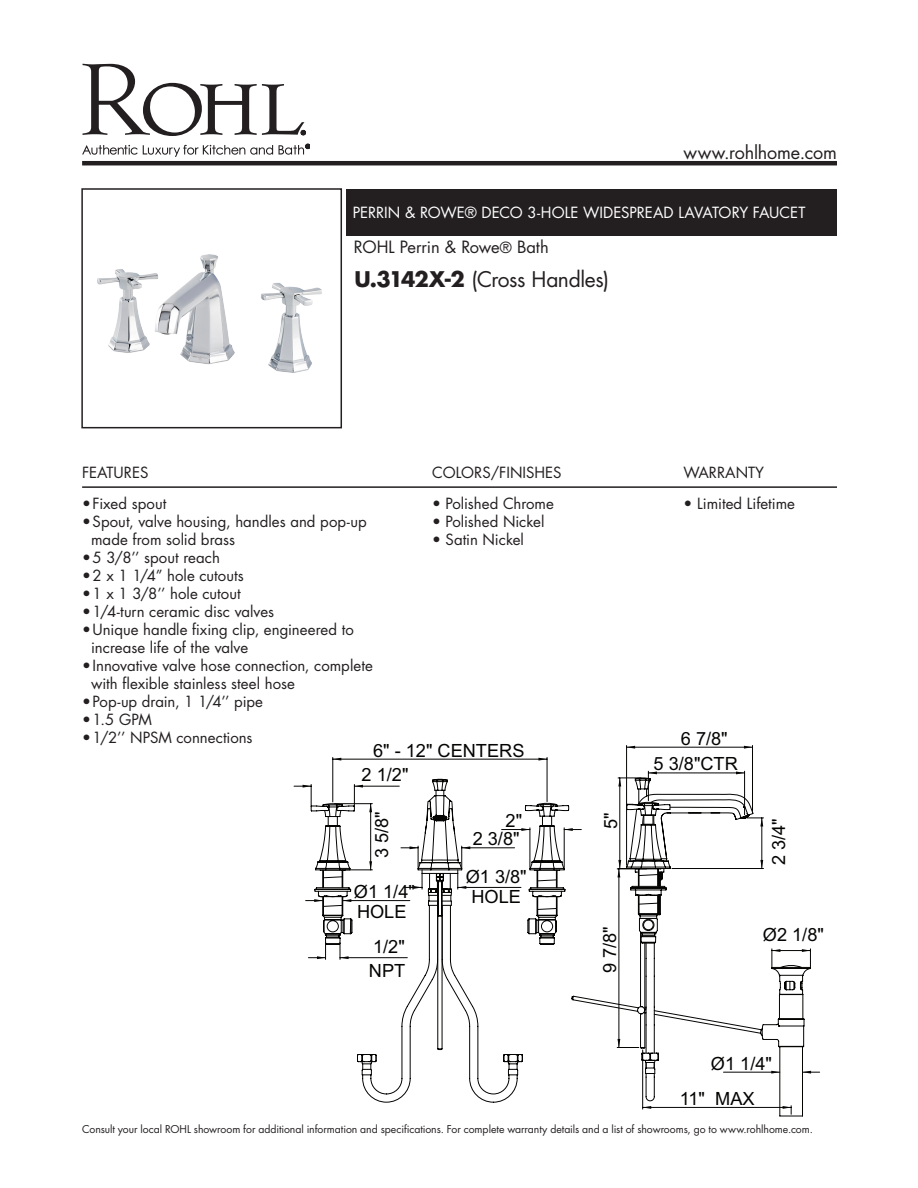
<style>
.page{position:relative;width:918px;height:1188px;background:#fff}
.page>*{position:absolute;margin:0;border:0;box-sizing:border-box;transform-origin:0 0}
.Product_Info_Nest{font:21px "Futura";letter-spacing:-.02em;color:#231f20}
.t1{font:18.15px/18.3px "Arial";color:#040503}
.t2{font:18px "Futura";letter-spacing:-.005em;color:#231f20}
.t3{font:16.5px "Futura";letter-spacing:-.005em;color:#231f20}
.Product_Info_Nest-2{font:15px "Futura";color:#231f20}
.Product_Title_Bar{font:15px "Futura";letter-spacing:-.005em;color:#fff}
.Suggested_Retail_Pri{font:15px "Futura";color:#231f20}
.t4{font:10.5px "Futura";letter-spacing:-.005em;color:#231f20}
.s1{font-size:15px}
.s2{font-weight:700}
</style>
<div class="page">
<svg style="left:82px;top:64px;width:224px;height:72px"></svg>
<svg style="left:82px;top:145px;width:191px;height:12px"></svg>
<svg style="left:279px;top:144px;width:31px;height:11px"></svg>
<hr style="left:82px;top:161px;width:755px;height:4px;background:#231f20">
<hr style="left:82px;top:486px;width:755px;height:2px;background:#231f20">
<div style="left:346px;top:189px;width:491px;height:46px;background:#231f20"></div>
<img style="left:97px;top:254px;width:225px;height:119px">
<div style="left:81px;top:188px;width:261px;height:240px;border:2px solid #231f20"></div>
<svg style="left:361px;top:1075px;width:50px;height:28px"></svg>
<svg style="left:357px;top:988px;width:60px;height:87px"></svg>
<svg style="left:422px;top:948px;width:389px;height:168px"></svg>
<svg style="left:538px;top:758px;width:9px;height:3px"></svg>
<hr style="left:333px;top:757px;width:1px;height:45px;background:#040503">
<hr style="left:547px;top:757px;width:1px;height:45px;background:#040503">
<hr style="left:333px;top:759px;width:214px;height:1px;background:#040503">
<svg style="left:617px;top:1039px;width:22px;height:9px"></svg>
<hr style="left:619px;top:869px;width:1px;height:179px;background:#040503">
<svg style="left:643px;top:1106px;width:8px;height:3px"></svg>
<hr style="left:642px;top:1050px;width:1px;height:59px;background:#040503">
<svg style="left:783px;top:1106px;width:9px;height:8px"></svg>
<hr style="left:643px;top:1107px;width:148px;height:1px;background:#040503">
<svg style="left:771px;top:1071px;width:9px;height:3px"></svg>
<hr style="left:723px;top:1072px;width:57px;height:1px;background:#040503">
<svg style="left:803px;top:1071px;width:17px;height:3px"></svg>
<svg style="left:802px;top:949px;width:9px;height:18px"></svg>
<svg style="left:772px;top:949px;width:8px;height:18px"></svg>
<hr style="left:772px;top:950px;width:38px;height:1px;background:#040503">
<svg style="left:627px;top:746px;width:8px;height:3px"></svg>
<hr style="left:626px;top:745px;width:1px;height:120px;background:#040503">
<hr style="left:752px;top:745px;width:1px;height:67px;background:#040503">
<hr style="left:627px;top:747px;width:126px;height:1px;background:#040503">
<svg style="left:294px;top:771px;width:470px;height:188px"></svg>
<hr style="left:648px;top:771px;width:1px;height:30px;background:#040503">
<hr style="left:744px;top:771px;width:1px;height:44px;background:#040503">
<hr style="left:648px;top:773px;width:97px;height:1px;background:#040503">
<p class="t2" style="left:683px;top:140px;width:155px">www.rohlhome.com</p>
<p class="Product_Title_Bar" style="left:353px;top:202px;width:454px">PERRIN &amp; ROWE® DECO 3-HOLE WIDESPREAD LAVATORY FAUCET</p>
<p class="t3" style="left:354px;top:236px;width:196px">ROHL Perrin &amp; Rowe<span class="s1">®</span> Bath</p>
<p class="Product_Info_Nest" style="left:354px;top:265px;width:256px"><span class="s2">U.3142X-2</span> (Cross Handles)</p>
<p class="Product_Info_Nest-2" style="left:432px;top:462px;width:131px">COLORS/FINISHES</p>
<p class="Suggested_Retail_Pri" style="left:432px;top:494px;width:123px">• Polished Chrome</p>
<p class="Suggested_Retail_Pri" style="left:432px;top:512px;width:114px">• Polished Nickel</p>
<p class="Suggested_Retail_Pri" style="left:432px;top:530px;width:94px">• Satin Nickel</p>
<p class="Product_Info_Nest-2" style="left:82px;top:462px;width:68px">FEATURES</p>
<p class="Product_Info_Nest-2" style="left:82px;top:494px;width:86px">•Fixed spout</p>
<p class="Product_Info_Nest-2" style="left:82px;top:512px;width:286px">•Spout, valve housing, handles and pop-up</p>
<p class="Product_Info_Nest-2" style="left:91px;top:530px;width:146px">made from solid brass</p>
<p class="Product_Info_Nest-2" style="left:82px;top:548px;width:139px">•5 3/8’’ spout reach</p>
<p class="Product_Info_Nest-2" style="left:82px;top:566px;width:163px">•2 x 1 1/4” hole cutouts</p>
<p class="Product_Info_Nest-2" style="left:82px;top:584px;width:160px">•1 x 1 3/8’’ hole cutout</p>
<p class="Product_Info_Nest-2" style="left:82px;top:602px;width:194px">•1/4-turn ceramic disc valves</p>
<p class="Product_Info_Nest-2" style="left:82px;top:620px;width:273px">•Unique handle fixing clip, engineered to</p>
<p class="Product_Info_Nest-2" style="left:91px;top:638px;width:159px">increase life of the valve</p>
<p class="Product_Info_Nest-2" style="left:82px;top:656px;width:292px">•Innovative valve hose connection, complete</p>
<p class="Product_Info_Nest-2" style="left:91px;top:674px;width:205px">with flexible stainless steel hose</p>
<p class="Product_Info_Nest-2" style="left:82px;top:692px;width:182px">•Pop-up drain, 1 1/4’’ pipe</p>
<p class="Product_Info_Nest-2" style="left:82px;top:710px;width:71px">•1.5 GPM</p>
<p class="Product_Info_Nest-2" style="left:82px;top:728px;width:172px">•1/2’’ NPSM connections</p>
<p class="t1" style="left:373px;top:741px;width:153px">6" - 12" CENTERS</p>
<p class="t1" style="left:362px;top:766px;width:48px">2 1/2"</p>
<p class="t1" style="left:373px;top:858px;width:48px;rotate:-90deg">3 5/8"</p>
<p class="t1" style="left:473px;top:812px;width:51px;text-align:right">2"<br>2 3/8"</p>
<p class="t1" style="left:354px;top:882px;width:63px;line-height:19.5px">Ø1 1/4"<br>HOLE</p>
<p class="t1" style="left:369px;top:934px;width:38px;line-height:24px">1/2"<br>NPT</p>
<p class="t1" style="left:466px;top:867px;width:63px;line-height:20.2px;text-align:center">Ø1 3/8"<br>HOLE</p>
<p class="Product_Info_Nest-2" style="left:684px;top:462px;width:82px">WARRANTY</p>
<p class="Product_Info_Nest-2" style="left:684px;top:494px;width:113px">• Limited Lifetime</p>
<p class="t1" style="left:602px;top:829px;width:18px;rotate:-90deg">5"</p>
<p class="t1" style="left:601px;top:973px;width:48px;rotate:-90deg">9 7/8"</p>
<p class="t1" style="left:681px;top:729px;width:48px">6 7/8"</p>
<p class="t1" style="left:654px;top:755px;width:86px">5 3/8"CTR</p>
<p class="t1" style="left:770px;top:865px;width:48px;rotate:-90deg">2 3/4"</p>
<p class="t1" style="left:763px;top:926px;width:63px">Ø2 1/8"</p>
<p class="t1" style="left:711px;top:1054px;width:63px">Ø1 1/4"</p>
<p class="t1" style="left:680px;top:1090px;width:76px">11" MAX</p>
<p class="t4" style="left:82px;top:1121px;width:732px">Consult your local ROHL showroom for additional information and specifications. For complete warranty details and a list of showrooms, go to www.rohlhome.com.</p>
</div>
